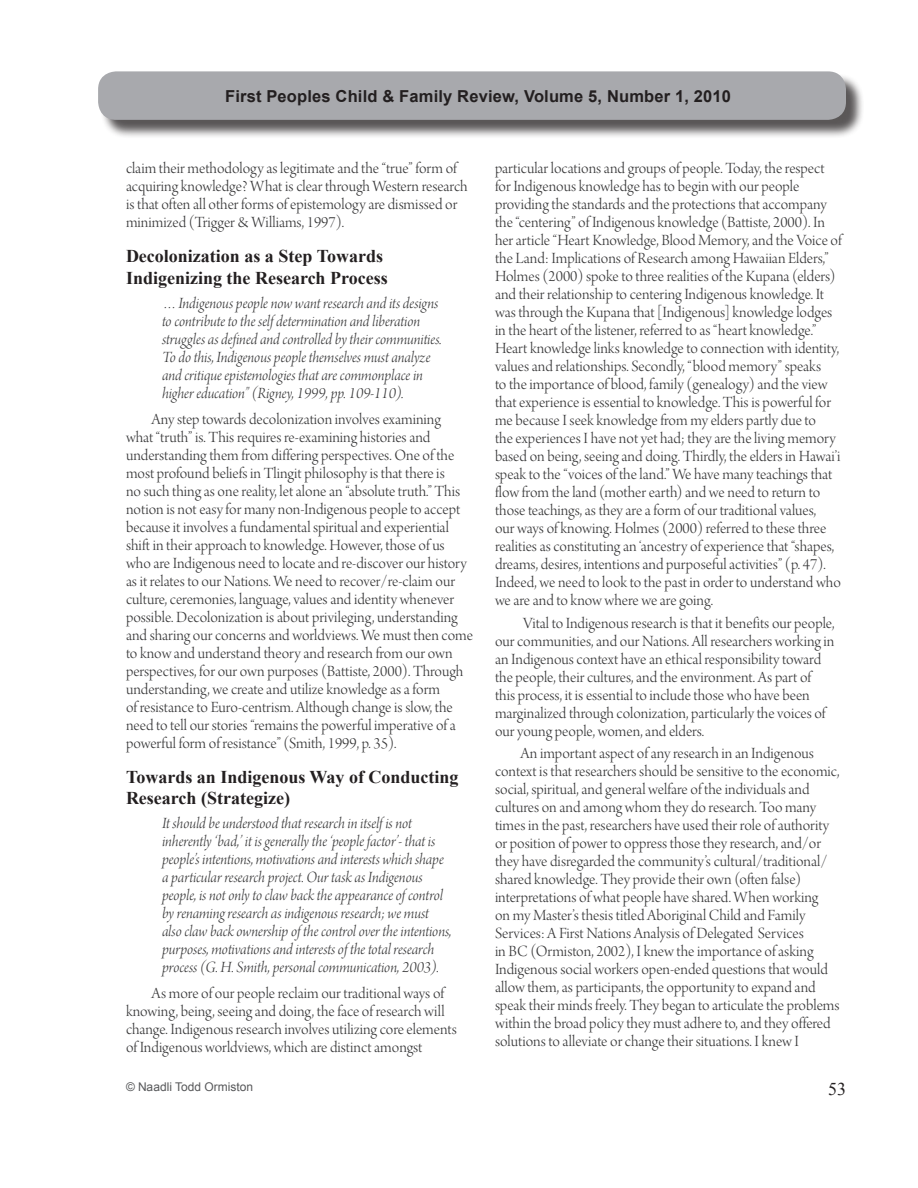
<style>
.page{position:relative;width:918px;height:1188px;background:#fff}
.page>*{position:absolute;margin:0;border:0;box-sizing:border-box;transform-origin:0 0}
.Bold_Heading{font:700 18px/21.6px "Times New Roman";color:#231f20}
.t1{font:18px "Times New Roman";color:#231f20}
.Body_Text{font:16.5px/18px "Arno Pro Light Display";color:#383839}
.Quoted_Text{font:16.5px/18px "Arno Pro Light Italic Display";letter-spacing:-.005em;color:#383839}
.t2{font:700 16.5px "Arial";letter-spacing:.01em;color:#231f20}
.Copyright_Text{font:12px "Arial";color:#57585a}
</style>
<div class="page">
<div style="left:100px;top:74px;width:764px;height:64px;background:#231f20;opacity:.75"></div>
<div style="left:98px;top:71px;width:748px;height:49px;background:#a8a9ad;border-radius:18px"></div>
<p class="t2" style="left:225px;top:85px;width:508px">First Peoples Child &amp; Family Review, Volume 5, Number 1, 2010</p>
<p class="Body_Text" style="left:126px;top:161px;width:343px">claim their methodology as legitimate and the “true” form of acquiring knowledge? What is clear through Western research is that often all other forms of epistemology are dismissed or minimized (Trigger &amp; Williams, 1997).</p>
<p class="Bold_Heading" style="left:126px;top:245px;width:263px">Decolonization as a Step Towards<br>Indigenizing the Research Process</p>
<p class="Quoted_Text" style="left:162px;top:295px;width:281px">…Indigenous people now want research and its designs to contribute to the self determination and liberation struggles as defined and controlled by their communities.<br>To do this, Indigenous people themselves must analyze and critique epistemologies that are commonplace in higher education” (Rigney, 1999, pp. 109-110).</p>
<p class="Body_Text" style="left:126px;top:411px;width:349px;text-indent:26px">Any step towards decolonization involves examining<br>what “truth” is. This requires re-examining histories and understanding them from differing perspectives. One of the most profound beliefs in Tlingit philosophy is that there is<br>no such thing as one reality, let alone an “absolute truth.” This notion is not easy for many non-Indigenous people to accept because it involves a fundamental spiritual and experiential shift in their approach to knowledge. However, those of us who are Indigenous need to locate and re-discover our history as it relates to our Nations. We need to recover/re-claim our culture, ceremonies, language, values and identity whenever possible. Decolonization is about privileging, understanding and sharing our concerns and worldviews. We must then come to know and understand theory and research from our own perspectives, for our own purposes (Battiste, 2000). Through understanding, we create and utilize knowledge as a form<br>of resistance to Euro-centrism. Although change is slow, the need to tell our stories “remains the powerful imperative of a powerful form of resistance” (Smith, 1999, p. 35).</p>
<p class="Bold_Heading" style="left:126px;top:765px;width:334px">Towards an Indigenous Way of Conducting<br>Research (Strategize)</p>
<p class="Quoted_Text" style="left:162px;top:815px;width:291px">It should be understood that research in itself is not inherently ‘bad,’ it is generally the ‘people factor’- that is people’s intentions, motivations and interests which shape a particular research project. Our task as Indigenous people, is not only to claw back the appearance of control by renaming research as indigenous research; we must also claw back ownership of the control over the intentions, purposes, motivations and interests of the total research process (G. H. Smith, personal communication, 2003).</p>
<p class="Body_Text" style="left:126px;top:985px;width:332px;text-indent:26px">As more of our people reclaim our traditional ways of knowing, being, seeing and doing, the face of research will change. Indigenous research involves utilizing core elements of Indigenous worldviews, which are distinct amongst</p>
<p class="Copyright_Text" style="left:126px;top:1079px;width:129px">© Naadli Todd Ormiston</p>
<p class="Body_Text" style="left:495px;top:161px;width:348px">particular locations and groups of people. Today, the respect for Indigenous knowledge has to begin with our people providing the standards and the protections that accompany the “centering” of Indigenous knowledge (Battiste, 2000). In her article “Heart Knowledge, Blood Memory, and the Voice of the Land: Implications of Research among Hawaiian Elders,” Holmes (2000) spoke to three realities of the Kupana (elders) and their relationship to centering Indigenous knowledge. It was through the Kupana that [Indigenous] knowledge lodges in the heart of the listener, referred to as “heart knowledge.” Heart knowledge links knowledge to connection with identity, values and relationships. Secondly, “blood memory” speaks<br>to the importance of blood, family (genealogy) and the view that experience is essential to knowledge. This is powerful for me because I seek knowledge from my elders partly due to<br>the experiences I have not yet had; they are the living memory based on being, seeing and doing. Thirdly, the elders in Hawai’i speak to the “voices of the land.” We have many teachings that flow from the land (mother earth) and we need to return to those teachings, as they are a form of our traditional values,<br>our ways of knowing. Holmes (2000) referred to these three realities as constituting an ‘ancestry of experience that “shapes, dreams, desires, intentions and purposeful activities” (p. 47).<br>Indeed, we need to look to the past in order to understand who we are and to know where we are going.</p>
<p class="Body_Text" style="left:495px;top:615px;width:341px;text-indent:28px">Vital to Indigenous research is that it benefits our people, our communities, and our Nations. All researchers working in an Indigenous context have an ethical responsibility toward the people, their cultures, and the environment. As part of this process, it is essential to include those who have been marginalized through colonization, particularly the voices of our young people, women, and elders.</p>
<p class="Body_Text" style="left:495px;top:746px;width:346px;text-indent:26px">An important aspect of any research in an Indigenous context is that researchers should be sensitive to the economic, social, spiritual, and general welfare of the individuals and cultures on and among whom they do research. Too many times in the past, researchers have used their role of authority or position of power to oppress those they research, and/or they have disregarded the community’s cultural/traditional/ shared knowledge. They provide their own (often false) interpretations of what people have shared. When working<br>on my Master’s thesis titled Aboriginal Child and Family Services: A First Nations Analysis of Delegated Services<br>in BC (Ormiston, 2002), I knew the importance of asking Indigenous social workers open-ended questions that would allow them, as participants, the opportunity to expand and speak their minds freely. They began to articulate the problems within the broad policy they must adhere to, and they offered solutions to alleviate or change their situations. I knew I</p>
<p class="t1" style="left:828px;top:1077px;width:19px">53</p>
</div>
